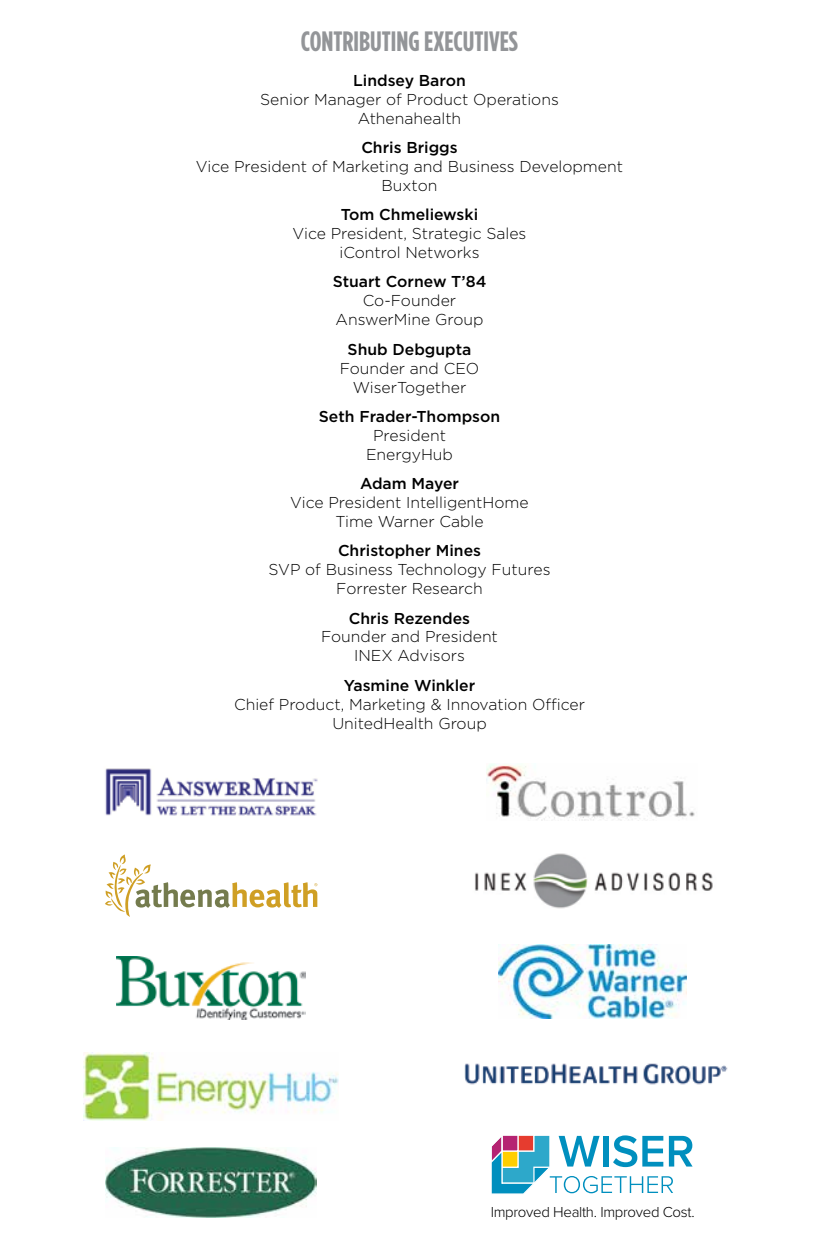
<style>
.page{position:relative;width:819px;height:1260px;background:#fff}
.page>*{position:absolute;margin:0;border:0;box-sizing:border-box;transform-origin:0 0}
.t1{font:700 28px "Gotham Condensed";color:#939598}
.t2{font:300 15.75px/18.9px "Gotham";color:#000;text-align:center}
.t3{font:500 15.75px "Gotham";color:#000}
.t4{font:300 15.05px "Proxima Nova";letter-spacing:-.02em;color:#000}
</style>
<div class="page">
<img style="left:105px;top:768px;width:213px;height:48px">
<img style="left:106px;top:1148px;width:211px;height:69px">
<svg style="left:105px;top:855px;width:212px;height:62px"></svg>
<img style="left:117px;top:957px;width:189px;height:62px">
<img style="left:84px;top:1053px;width:255px;height:67px">
<img style="left:475px;top:853px;width:238px;height:56px">
<img style="left:487px;top:763px;width:208px;height:58px">
<img style="left:498px;top:944px;width:189px;height:74px">
<img style="left:464px;top:1063px;width:264px;height:22px">
<svg style="left:491px;top:1135px;width:202px;height:59px"></svg>
<h1 class="t1" style="left:301px;top:26px;width:219px">CONTRIBUTING EXECUTIVES</h1>
<p class="t3" style="left:353px;top:70px;width:114px">Lindsey Baron</p>
<p class="t2" style="left:260px;top:89px;width:300px">Senior Manager of Product Operations<br>Athenahealth</p>
<p class="t3" style="left:361px;top:137px;width:98px">Chris Briggs</p>
<p class="t2" style="left:196px;top:157px;width:429px">Vice President of Marketing and Business Development<br>Buxton</p>
<p class="t3" style="left:341px;top:204px;width:139px">Tom Chmeliewski</p>
<p class="t2" style="left:293px;top:224px;width:235px">Vice President, Strategic Sales iControl Networks</p>
<p class="t3" style="left:333px;top:272px;width:155px">Stuart Cornew T’84</p>
<p class="t2" style="left:336px;top:291px;width:149px">Co-Founder<br>AnswerMine Group</p>
<p class="t3" style="left:348px;top:339px;width:125px">Shub Debgupta</p>
<p class="t2" style="left:340px;top:358px;width:141px">Founder and CEO<br>WiserTogether</p>
<p class="t3" style="left:319px;top:406px;width:183px">Seth Frader-Thompson</p>
<p class="t2" style="left:366px;top:425px;width:88px">President<br>EnergyHub</p>
<p class="t3" style="left:360px;top:473px;width:101px">Adam Mayer</p>
<p class="t2" style="left:290px;top:493px;width:240px">Vice President IntelligentHome<br>Time Warner Cable</p>
<p class="t3" style="left:338px;top:540px;width:145px">Christopher Mines</p>
<p class="t2" style="left:269px;top:560px;width:283px">SVP of Business Technology Futures<br>Forrester Research</p>
<p class="t3" style="left:349px;top:608px;width:123px">Chris Rezendes</p>
<p class="t2" style="left:321px;top:627px;width:178px">Founder and President<br>INEX Advisors</p>
<p class="t3" style="left:344px;top:675px;width:133px">Yasmine Winkler</p>
<p class="t2" style="left:234px;top:694px;width:352px">Chief Product, Marketing &amp; Innovation Officer<br>UnitedHealth Group</p>
<p class="t4" style="left:491px;top:1203px;width:205px">Improved Health. Improved Cost.</p>
</div>
